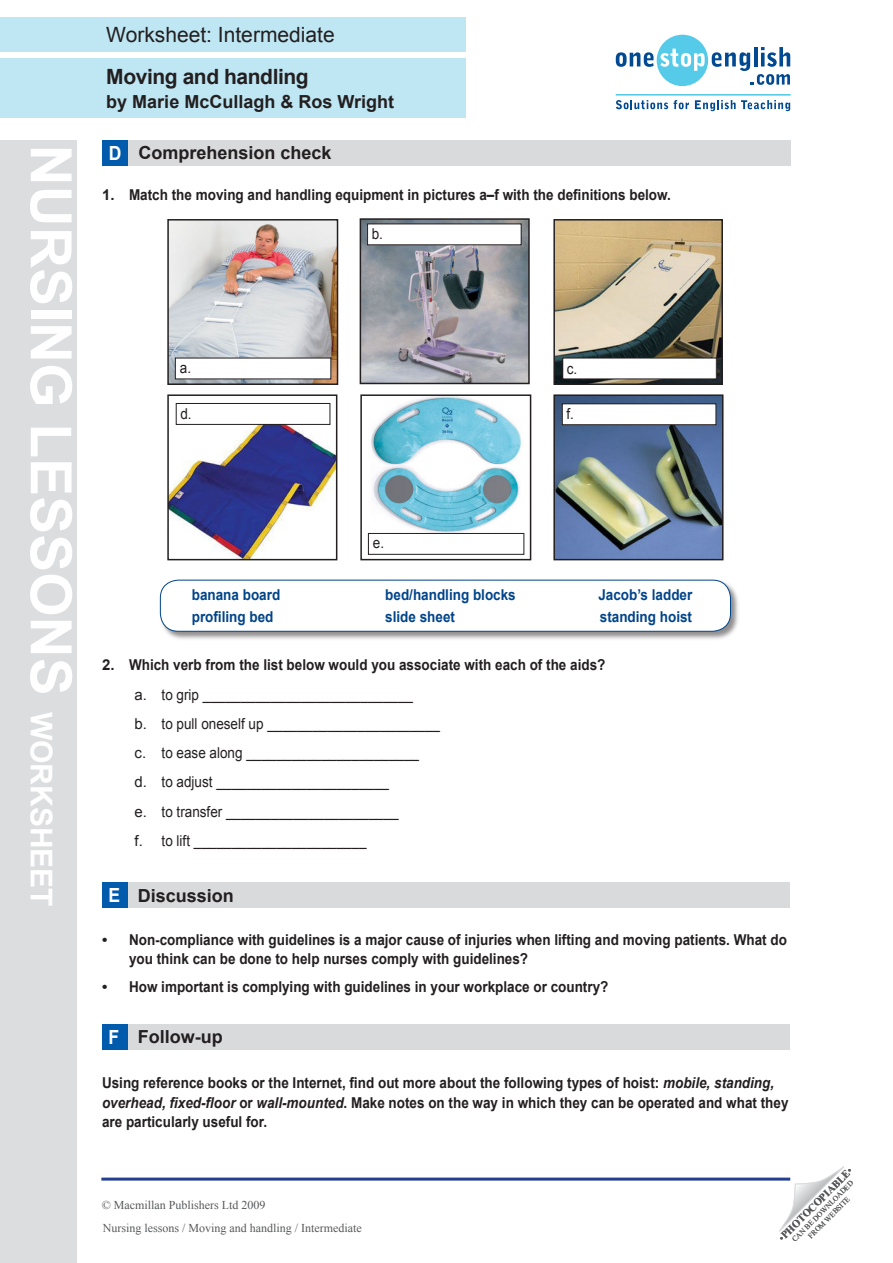
<style>
.page{position:relative;width:893px;height:1263px;background:#fff}
.page>*{position:absolute;margin:0;border:0;box-sizing:border-box;transform-origin:0 0}
.t1{font:700 57px "Arial";color:#fff}
.t2{font:21px "Arial";color:#231f20}
.Title_in_blue_box{font:700 21px "Arial";letter-spacing:-.02em;color:#231f20}
.key_exercise_titles{font:700 19.5px "Arial";color:#fff;scale:.9 1}
.Title_in_blue_box-2{font:700 18px "Arial";color:#231f20}
.body_text{font:700 15px/19.5px "Arial";color:#231f20;scale:.9 1}
.body_text-2{font:15px "Arial";color:#231f20;scale:.9 1}
.Gap_fill_text{font:700 15px "Arial";color:#004489;scale:.9 1}
.body_text-3{font:15px/29.2px "Arial";color:#231f20;text-align:justify}
.key_exercise_titles-2{font:15px "Arial";color:#231f20;scale:.9 1}
.body_text-4{font:700 15px "Arial";color:#231f20}
.t3{font:12px "Times New Roman";color:#57585a}
.t4{font:700 10.5px "Times New Roman";color:#57585a}
.t5{font:7.5px "Times New Roman";color:#57585a}
.s1{font-size:30px}
.s2{font-style:italic}
.s3{font-weight:400}
</style>
<div class="page">
<hr style="left:101px;top:1177px;width:689px;height:3px;background:#253f8e">
<svg style="left:779px;top:1167px;width:65px;height:64px"></svg>
<svg style="left:616px;top:35px;width:174px;height:51px"></svg>
<svg style="left:616px;top:100px;width:73px;height:9px"></svg>
<svg style="left:695px;top:100px;width:95px;height:11px"></svg>
<hr style="left:616px;top:94px;width:174px;height:1px;background:#55cae9">
<div style="left:0;top:140px;width:77px;height:1123px;background:#dcdddf"></div>
<div style="left:0;top:58px;width:466px;height:60px;background:#bfe6f3"></div>
<div style="left:0;top:17px;width:466px;height:34px;background:#bfe6f3"></div>
<div style="left:103px;top:882px;width:687px;height:26px;background:#d9dadc"></div>
<div style="left:102px;top:882px;width:26px;height:26px;background:#005bad"></div>
<div style="left:103px;top:1024px;width:687px;height:26px;background:#d9dadc"></div>
<div style="left:102px;top:1024px;width:26px;height:26px;background:#005bad"></div>
<div style="left:103px;top:140px;width:687px;height:26px;background:#d9dadc"></div>
<div style="left:103px;top:140px;width:25px;height:26px;background:#005bad"></div>
<div style="left:158px;top:578px;width:583px;height:63px;background:#231f20;opacity:.51"></div>
<div style="left:160px;top:580px;width:570px;height:51px;background:#fff;border-radius:18px"></div>
<div style="left:160px;top:580px;width:571px;height:52px;border:1px solid #004489;border-radius:18px"></div>
<img style="left:170px;top:222px;width:165px;height:160px">
<div style="left:167px;top:219px;width:171px;height:166px;border:2px solid #231f20"></div>
<div style="left:175px;top:358px;width:156px;height:21px;background:#fff"></div>
<img style="left:170px;top:410px;width:164px;height:147px">
<div style="left:167px;top:394px;width:170px;height:166px;border:2px solid #231f20"></div>
<div style="left:176px;top:403px;width:154px;height:21px;background:#fff"></div>
<div style="left:176px;top:403px;width:154px;height:22px;border:1px solid #231f20"></div>
<img style="left:556px;top:222px;width:164px;height:160px">
<div style="left:553px;top:219px;width:170px;height:166px;border:2px solid #231f20"></div>
<div style="left:563px;top:358px;width:153px;height:21px;background:#fff"></div>
<img style="left:363px;top:221px;width:164px;height:160px">
<div style="left:360px;top:218px;width:170px;height:166px;border:2px solid #231f20"></div>
<div style="left:368px;top:224px;width:153px;height:21px;background:#fff"></div>
<img style="left:367px;top:397px;width:154px;height:139px">
<div style="left:360px;top:394px;width:171px;height:166px;border:2px solid #231f20"></div>
<div style="left:368px;top:533px;width:156px;height:21px;background:#fff"></div>
<div style="left:368px;top:533px;width:156px;height:22px;border:1px solid #231f20"></div>
<img style="left:556px;top:397px;width:164px;height:160px">
<div style="left:553px;top:394px;width:170px;height:166px;border:2px solid #231f20"></div>
<div style="left:562px;top:404px;width:154px;height:21px;background:#fff"></div>
<div style="left:562px;top:403px;width:154px;height:22px;border:1px solid #231f20"></div>
<p class="t1" style="left:88px;top:145px;width:763px;rotate:90deg">Nursing lessons <span class="s1">worksheet</span></p>
<p class="t2" style="left:106px;top:21px;width:230px">Worksheet: Intermediate</p>
<p class="Title_in_blue_box" style="left:106px;top:63px;width:204px">Moving and handling</p>
<p class="Title_in_blue_box-2" style="left:106px;top:90px;width:289px">by Marie McCullagh &amp; Ros Wright</p>
<p class="key_exercise_titles" style="left:109px;top:141px;width:16px">D</p>
<p class="Title_in_blue_box-2" style="left:138px;top:141px;width:195px">Comprehension check</p>
<p class="body_text-4" style="left:102px;top:185px;width:14px">1.</p>
<p class="body_text" style="left:129px;top:186px;width:603px">Match the moving and handling equipment in pictures a–f with the definitions below.</p>
<p class="key_exercise_titles-2" style="left:372px;top:224px;width:14px">b.</p>
<p class="key_exercise_titles-2" style="left:180px;top:357px;width:14px">a.</p>
<p class="key_exercise_titles-2" style="left:180px;top:404px;width:14px">d.</p>
<p class="key_exercise_titles-2" style="left:567px;top:358px;width:13px">c.</p>
<p class="key_exercise_titles-2" style="left:566px;top:404px;width:10px">f.</p>
<p class="key_exercise_titles-2" style="left:373px;top:533px;width:14px">e.</p>
<p class="body_text-4" style="left:102px;top:655px;width:14px">2.</p>
<p class="Gap_fill_text" style="left:192px;top:585px;width:100px">banana board</p>
<p class="Gap_fill_text" style="left:385px;top:585px;width:147px">bed/handling blocks</p>
<p class="Gap_fill_text" style="left:598px;top:585px;width:106px">Jacob’s ladder</p>
<p class="Gap_fill_text" style="left:192px;top:606px;width:92px">profiling bed</p>
<p class="Gap_fill_text" style="left:385px;top:606px;width:79px">slide sheet</p>
<p class="Gap_fill_text" style="left:600px;top:606px;width:104px">standing hoist</p>
<p class="body_text" style="left:129px;top:656px;width:531px">Which verb from the list below would you associate with each of the aids?</p>
<p class="body_text-2" style="left:162px;top:684px;width:281px">to grip ____________________________</p>
<p class="body_text-2" style="left:162px;top:714px;width:311px">to pull oneself up _______________________</p>
<p class="body_text-2" style="left:162px;top:743px;width:288px">to ease along _______________________</p>
<p class="body_text-2" style="left:162px;top:772px;width:254px">to adjust _______________________</p>
<p class="body_text-2" style="left:162px;top:801px;width:265px">to transfer _______________________</p>
<p class="body_text-2" style="left:162px;top:831px;width:229px">to lift _______________________</p>
<p class="body_text-3" style="left:135px;top:680px;width:14px">a. b. c. d. e. f.</p>
<p class="key_exercise_titles" style="left:108px;top:883px;width:12px">E</p>
<p class="Title_in_blue_box-2" style="left:138px;top:883px;width:98px">Discussion</p>
<p class="body_text-4" style="left:102px;top:930px;width:7px">•</p>
<p class="body_text-4" style="left:102px;top:977px;width:7px">•</p>
<p class="body_text" style="left:129px;top:930px;width:733px">Non-compliance with guidelines is a major cause of injuries when lifting and moving patients. What do you think can be done to help nurses comply with guidelines?</p>
<p class="body_text" style="left:129px;top:978px;width:534px">How important is complying with guidelines in your workplace or country?</p>
<p class="key_exercise_titles" style="left:108px;top:1024px;width:13px">F</p>
<p class="body_text" style="left:102px;top:1074px;width:764px">Using reference books or the Internet, find out more about the following types of hoist: <span class="s2">mobile, standing, overhead, fixed-floor</span> or <span class="s2">wall-mounted</span>. Make notes on the way in which they can be operated and what they are particularly useful for.</p>
<p class="Title_in_blue_box-2" style="left:138px;top:1025px;width:86px">Follow-up</p>
<p class="t3" style="left:102px;top:1197px;width:165px">© Macmillan Publishers Ltd 2009</p>
<p class="t3" style="left:103px;top:1220px;width:260px">Nursing lessons / Moving and handling / Intermediate</p>
<p class="t4" style="left:775px;top:1234px;width:101px;rotate:-45deg"><span class="s3">•</span>PHOTOCOPIABLE<span class="s3">•</span></p>
<p class="t5" style="left:790px;top:1237px;width:85px;rotate:-45deg">CAN BE DOWNLOADED</p>
<p class="t5" style="left:806px;top:1233px;width:57px;rotate:-45deg">FROM WEBSITE</p>
</div>
